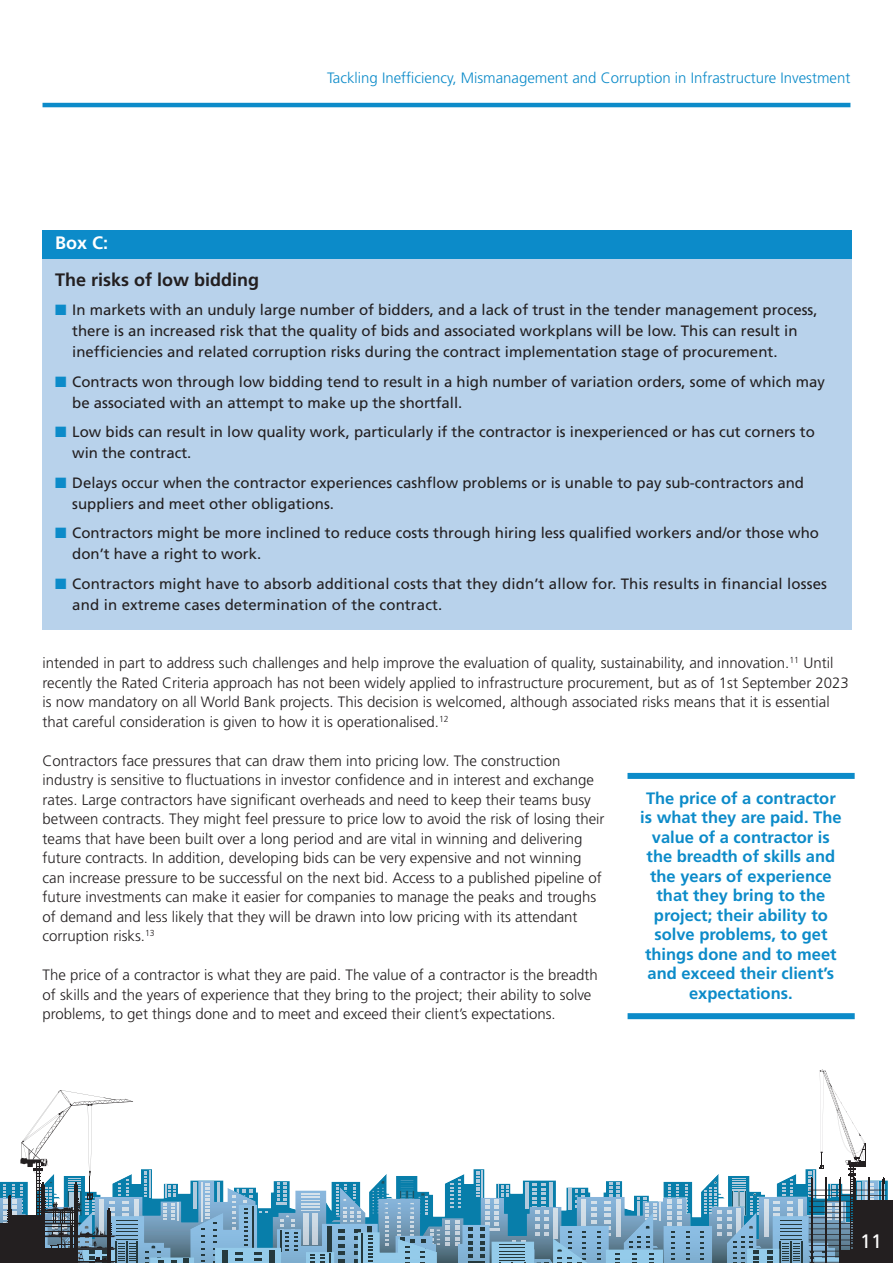
<style>
.page{position:relative;width:893px;height:1263px;background:#fff}
.page>*{position:absolute;margin:0;border:0;box-sizing:border-box;transform-origin:0 0}
.t1{font:19.5px "Frutiger";color:#fff}
.t2{font:700 18px "Frutiger";color:#231f20}
.t3{font:700 18px "Frutiger";color:#fff}
.t4{font:700 16.5px/19.5px "Frutiger";color:#0c8bc9;text-align:center}
.t5{font:300 15px/19.5px "Frutiger";color:#231f20}
.t6{font:15px/21px "Frutiger";color:#231f20}
.t7{font:300 15px "Frutiger";color:#0c8bc9}
.s1{color:#0c8bc9}
</style>
<div class="page">
<svg style="left:0;top:1070px;width:893px;height:193px"></svg>
<img style="left:373px;top:1178px;width:51px;height:38px">
<hr style="left:43px;top:103px;width:807px;height:4px;background:#0c8bc9">
<div style="left:43px;top:259px;width:809px;height:370px;background:#b8d2eb"></div>
<div style="left:43px;top:230px;width:809px;height:29px;background:#0c8bc9"></div>
<div style="left:627px;top:773px;width:228px;height:6px;background:#0c8bc9"></div>
<div style="left:628px;top:1013px;width:227px;height:6px;background:#0c8bc9"></div>
<p class="t3" style="left:55px;top:235px;width:55px">Box C:</p>
<p class="t7" style="left:327px;top:72px;width:525px">Tackling Inefficiency, Mismanagement and Corruption in Infrastructure Investment</p>
<p class="t2" style="left:55px;top:272px;width:206px">The risks of low bidding</p>
<p class="t6" style="left:72px;top:300px;width:747px;text-indent:-17px"><span class="s1">■</span> In markets with an unduly large number of bidders, and a lack of trust in the tender management process, there is an increased risk that the quality of bids and associated workplans will be low. This can result in inefficiencies and related corruption risks during the contract implementation stage of procurement.</p>
<p class="t6" style="left:72px;top:372px;width:754px;text-indent:-17px"><span class="s1">■</span> Contracts won through low bidding tend to result in a high number of variation orders, some of which may be associated with an attempt to make up the shortfall.</p>
<p class="t6" style="left:72px;top:422px;width:744px;text-indent:-17px"><span class="s1">■</span> Low bids can result in low quality work, particularly if the contractor is inexperienced or has cut corners to win the contract.</p>
<p class="t6" style="left:72px;top:473px;width:733px;text-indent:-17px"><span class="s1">■</span> Delays occur when the contractor experiences cashflow problems or is unable to pay sub-contractors and suppliers and meet other obligations.</p>
<p class="t6" style="left:72px;top:523px;width:748px;text-indent:-17px"><span class="s1">■</span> Contractors might be more inclined to reduce costs through hiring less qualified workers and/or those who don’t have a right to work.</p>
<p class="t6" style="left:72px;top:574px;width:756px;text-indent:-17px"><span class="s1">■</span> Contractors might have to absorb additional costs that they didn’t allow for. This results in financial losses and in extreme cases determination of the contract.</p>
<p class="t5" style="left:43px;top:654px;width:808px">intended in part to address such challenges and help improve the evaluation of quality, sustainability, and innovation.<sup>11</sup> Until recently the Rated Criteria approach has not been widely applied to infrastructure procurement, but as of 1st September 2023 is now mandatory on all World Bank projects. This decision is welcomed, although associated risks means that it is essential that careful consideration is given to how it is operationalised.<sup>12</sup></p>
<p class="t5" style="left:43px;top:752px;width:564px">Contractors face pressures that can draw them into pricing low. The construction industry is sensitive to fluctuations in investor confidence and in interest and exchange rates. Large contractors have significant overheads and need to keep their teams busy between contracts. They might feel pressure to price low to avoid the risk of losing their teams that have been built over a long period and are vital in winning and delivering future contracts. In addition, developing bids can be very expensive and not winning can increase pressure to be successful on the next bid. Access to a published pipeline of future investments can make it easier for companies to manage the peaks and troughs of demand and less likely that they will be drawn into low pricing with its attendant corruption risks.<sup>13</sup></p>
<p class="t5" style="left:43px;top:966px;width:557px">The price of a contractor is what they are paid. The value of a contractor is the breadth of skills and the years of experience that they bring to the project; their ability to solve problems, to get things done and to meet and exceed their client’s expectations.</p>
<p class="t4" style="left:640px;top:789px;width:203px">The price of a contractor is what they are paid. The value of a contractor is the breadth of skills and the years of experience that they bring to the project; their ability to solve problems, to get things done and to meet and exceed their client’s expectations.</p>
<h1 class="t1" style="left:860px;top:1233px;width:23px">11</h1>
</div>
